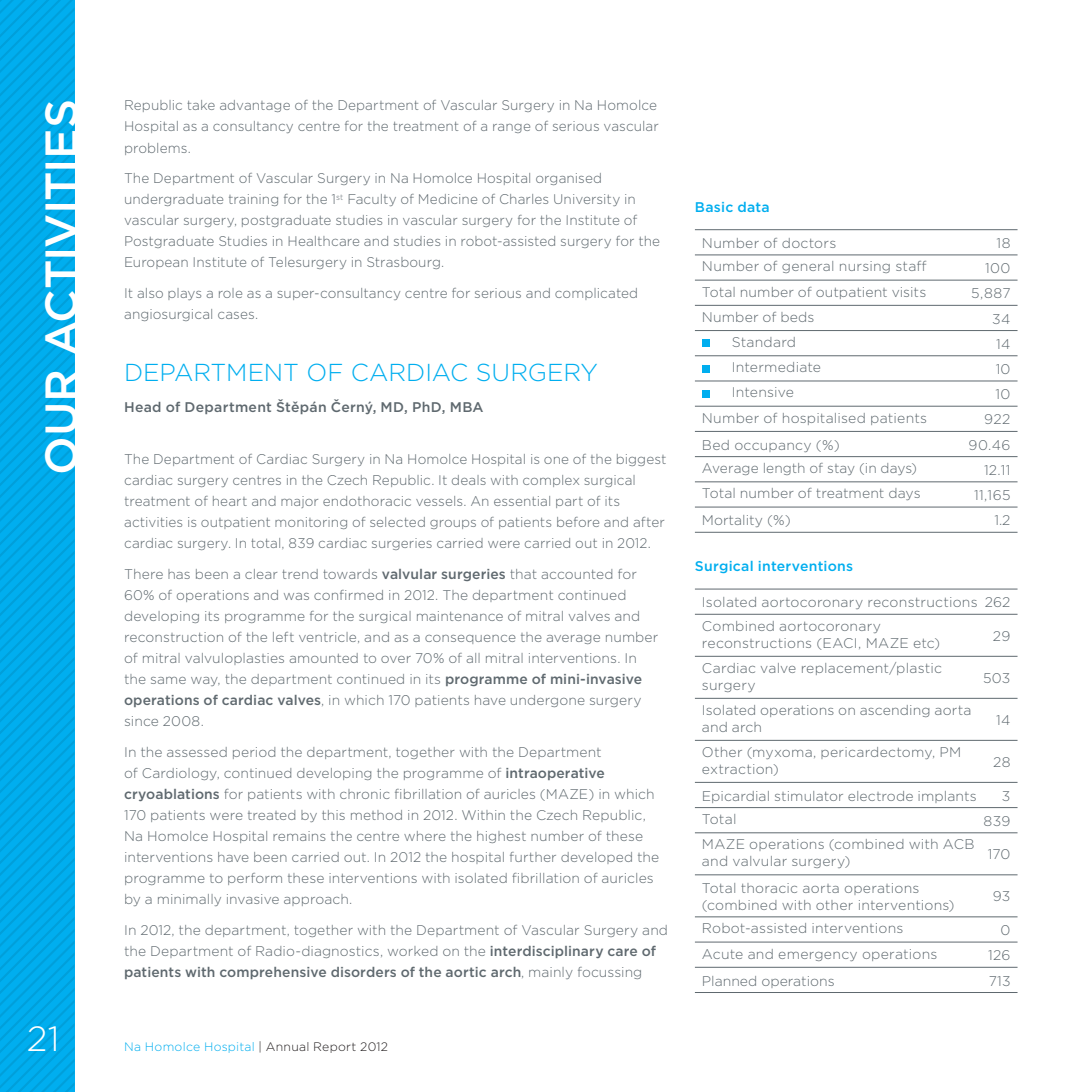
<style>
.page{position:relative;width:1092px;height:1092px;background:#fff}
.page>*{position:absolute;margin:0;border:0;box-sizing:border-box;transform-origin:0 0}
.t1{font:500 45.5px "Gotham";letter-spacing:-.02em;color:#fff}
.t2{font:300 35px "Gotham";color:#fff}
.t3{font:300 24.5px "Gotham";letter-spacing:-.005em;color:#00aeef}
.t4{font:300 14px/21px "Gotham";letter-spacing:.005em;color:#5f696f}
.t5{font:500 14px "Gotham";letter-spacing:.02em;color:#5f696f}
.t6{font:500 14px "Gotham";letter-spacing:.02em;color:#00aeef}
.t7{font:300 12.25px "Gotham";letter-spacing:.02em;color:#00aeef}
.s1{font-weight:500}
.s2{color:#231f20}
</style>
<div class="page">
<svg style="left:0;top:0;width:74px;height:1091px;background:#00aae9"></svg>
<hr style="left:694px;top:614px;width:323px;height:1px;background:#5f696f">
<hr style="left:694px;top:656px;width:323px;height:1px;background:#5f696f">
<hr style="left:694px;top:698px;width:323px;height:1px;background:#5f696f">
<hr style="left:694px;top:740px;width:323px;height:1px;background:#5f696f">
<hr style="left:694px;top:782px;width:323px;height:1px;background:#5f696f">
<hr style="left:694px;top:807px;width:323px;height:1px;background:#5f696f">
<hr style="left:694px;top:832px;width:323px;height:1px;background:#5f696f">
<hr style="left:694px;top:874px;width:323px;height:1px;background:#5f696f">
<hr style="left:694px;top:916px;width:323px;height:1px;background:#5f696f">
<hr style="left:694px;top:941px;width:323px;height:1px;background:#5f696f">
<hr style="left:694px;top:966px;width:323px;height:1px;background:#5f696f">
<hr style="left:694px;top:992px;width:323px;height:1px;background:#5f696f">
<hr style="left:694px;top:588px;width:323px;height:1px;background:#5f696f">
<hr style="left:694px;top:254px;width:323px;height:1px;background:#5f696f">
<hr style="left:694px;top:280px;width:323px;height:1px;background:#5f696f">
<hr style="left:694px;top:305px;width:323px;height:1px;background:#5f696f">
<hr style="left:694px;top:330px;width:323px;height:1px;background:#5f696f">
<hr style="left:694px;top:355px;width:323px;height:1px;background:#5f696f">
<hr style="left:694px;top:380px;width:323px;height:1px;background:#5f696f">
<hr style="left:694px;top:406px;width:323px;height:1px;background:#5f696f">
<hr style="left:694px;top:431px;width:323px;height:1px;background:#5f696f">
<hr style="left:694px;top:456px;width:323px;height:1px;background:#5f696f">
<hr style="left:694px;top:481px;width:323px;height:1px;background:#5f696f">
<hr style="left:694px;top:506px;width:323px;height:1px;background:#5f696f">
<hr style="left:694px;top:532px;width:323px;height:1px;background:#5f696f">
<hr style="left:694px;top:229px;width:323px;height:1px;background:#5f696f">
<div style="left:701px;top:339px;width:8px;height:8px;background:#00aeef"></div>
<div style="left:701px;top:365px;width:8px;height:7px;background:#00aeef"></div>
<div style="left:701px;top:390px;width:8px;height:7px;background:#00aeef"></div>
<h1 class="t1" style="left:44px;top:474px;width:377px;rotate:-90deg">OUR ACTIVITIES</h1>
<h2 class="t2" style="left:27px;top:1025px;width:34px">21</h2>
<p class="t4" style="left:124px;top:96px;width:536px">Republic take advantage of the Department of Vascular Surgery in Na Homolce<br>Hospital as a consultancy centre for the treatment of a range of serious vascular problems.</p>
<p class="t4" style="left:124px;top:169px;width:537px">The Department of Vascular Surgery in Na Homolce Hospital organised undergraduate training for the 1<sup>st</sup> Faculty of Medicine of Charles University in vascular surgery, postgraduate studies in vascular surgery for the Institute of Postgraduate Studies in Healthcare and studies in robot-assisted surgery for the European Institute of Telesurgery in Strasbourg.</p>
<p class="t4" style="left:124px;top:284px;width:515px">It also plays a role as a super-consultancy centre for serious and complicated angiosurgical cases.</p>
<h3 class="t3" style="left:124px;top:363px;width:475px">DEPARTMENT OF CARDIAC SURGERY</h3>
<p class="t5" style="left:124px;top:402px;width:361px">Head of Department Štěpán Černý, MD, PhD, MBA</p>
<p class="t4" style="left:124px;top:449px;width:544px">The Department of Cardiac Surgery in Na Homolce Hospital is one of the biggest cardiac surgery centres in the Czech Republic. It deals with complex surgical treatment of heart and major endothoracic vessels. An essential part of its activities is outpatient monitoring of selected groups of patients before and after cardiac surgery. In total, 839 cardiac surgeries carried were carried out in 2012.</p>
<p class="t4" style="left:124px;top:564px;width:536px">There has been a clear trend towards <span class="s1">valvular surgeries</span> that accounted for 60% of operations and was confirmed in 2012. The department continued developing its programme for the surgical maintenance of mitral valves and reconstruction of the left ventricle, and as a consequence the average number of mitral valvuloplasties amounted to over 70% of all mitral interventions. In the same way, the department continued in its <span class="s1">programme of mini-invasive operations of cardiac valves</span>, in which 170 patients have undergone surgery since 2008.</p>
<p class="t4" style="left:124px;top:742px;width:536px">In the assessed period the department, together with the Department<br>of Cardiology, continued developing the programme of <span class="s1">intraoperative cryoablations</span> for patients with chronic fibrillation of auricles (MAZE) in which 170 patients were treated by this method in 2012. Within the Czech Republic, Na Homolce Hospital remains the centre where the highest number of these interventions have been carried out. In 2012 the hospital further developed the programme to perform these interventions with isolated fibrillation of auricles by a minimally invasive approach.</p>
<p class="t4" style="left:124px;top:920px;width:545px">In 2012, the department, together with the Department of Vascular Surgery and the Department of Radio-diagnostics, worked on the <span class="s1">interdisciplinary care of patients with comprehensive disorders of the aortic arch</span>, mainly focussing</p>
<p class="t7" style="left:124px;top:1042px;width:265px">Na Homolce Hospital <span class="s2">| Annual Report 2012</span></p>
<p class="t6" style="left:694px;top:202px;width:76px">Basic data</p>
<p class="t4" style="left:701px;top:233px;width:136px">Number of doctors</p>
<p class="t4" style="left:996px;top:233px;width:16px">18</p>
<p class="t4" style="left:701px;top:257px;width:226px">Number of general nursing staff</p>
<p class="t4" style="left:984px;top:258px;width:27px">100</p>
<p class="t4" style="left:701px;top:282px;width:226px">Total number of outpatient visits</p>
<p class="t4" style="left:971px;top:284px;width:41px">5,887</p>
<p class="t4" style="left:701px;top:307px;width:114px">Number of beds</p>
<p class="t4" style="left:992px;top:309px;width:20px">34</p>
<p class="t4" style="left:731px;top:332px;width:66px">Standard</p>
<p class="t4" style="left:996px;top:334px;width:16px">14</p>
<p class="t4" style="left:731px;top:358px;width:91px">Intermediate</p>
<p class="t4" style="left:995px;top:359px;width:16px">10</p>
<p class="t4" style="left:731px;top:383px;width:64px">Intensive</p>
<p class="t4" style="left:995px;top:384px;width:17px">10</p>
<p class="t4" style="left:701px;top:408px;width:227px">Number of hospitalised patients</p>
<p class="t4" style="left:984px;top:410px;width:28px">922</p>
<p class="t4" style="left:701px;top:435px;width:139px">Bed occupancy (%)</p>
<p class="t4" style="left:968px;top:435px;width:43px">90.46</p>
<p class="t4" style="left:701px;top:458px;width:216px">Average length of stay (in days)</p>
<p class="t4" style="left:983px;top:460px;width:28px">12.11</p>
<p class="t4" style="left:701px;top:484px;width:220px">Total number of treatment days</p>
<p class="t4" style="left:973px;top:485px;width:38px">11,165</p>
<p class="t4" style="left:701px;top:510px;width:90px">Mortality (%)</p>
<p class="t4" style="left:994px;top:510px;width:18px">1.2</p>
<p class="t6" style="left:694px;top:561px;width:160px">Surgical interventions</p>
<p class="t4" style="left:701px;top:591px;width:310px;line-height:23.4px">Isolated aortocoronary reconstructions 262<br>Combined aortocoronary</p>
<p class="t4" style="left:701px;top:633px;width:239px">reconstructions (EACI, MAZE etc)</p>
<p class="t4" style="left:992px;top:626px;width:19px">29</p>
<p class="t4" style="left:701px;top:660px;width:242px;line-height:16.8px">Cardiac valve replacement/plastic surgery</p>
<p class="t4" style="left:983px;top:668px;width:29px">503</p>
<p class="t4" style="left:701px;top:702px;width:271px;line-height:16.8px">Isolated operations on ascending aorta and arch</p>
<p class="t4" style="left:996px;top:710px;width:16px">14</p>
<p class="t4" style="left:701px;top:744px;width:261px;line-height:16.8px">Other (myxoma, pericardectomy, PM extraction)</p>
<p class="t4" style="left:993px;top:752px;width:19px">28</p>
<p class="t4" style="left:701px;top:786px;width:276px">Epicardial stimulator electrode implants</p>
<p class="t4" style="left:1001px;top:786px;width:10px">3</p>
<p class="t4" style="left:701px;top:809px;width:36px">Total</p>
<p class="t4" style="left:983px;top:811px;width:28px">839</p>
<p class="t4" style="left:701px;top:836px;width:274px;line-height:16.8px">MAZE operations (combined with ACB and valvular surgery)</p>
<p class="t4" style="left:987px;top:844px;width:24px">170</p>
<p class="t4" style="left:701px;top:880px;width:254px;line-height:16.8px">Total thoracic aorta operations (combined with other interventions)</p>
<p class="t4" style="left:992px;top:886px;width:19px">93</p>
<p class="t4" style="left:701px;top:918px;width:203px">Robot-assisted interventions</p>
<p class="t4" style="left:1000px;top:920px;width:11px">0</p>
<p class="t4" style="left:701px;top:943px;width:237px">Acute and emergency operations</p>
<p class="t4" style="left:988px;top:945px;width:24px">126</p>
<p class="t4" style="left:701px;top:970px;width:134px">Planned operations</p>
<p class="t4" style="left:988px;top:970px;width:23px">713</p>
</div>
